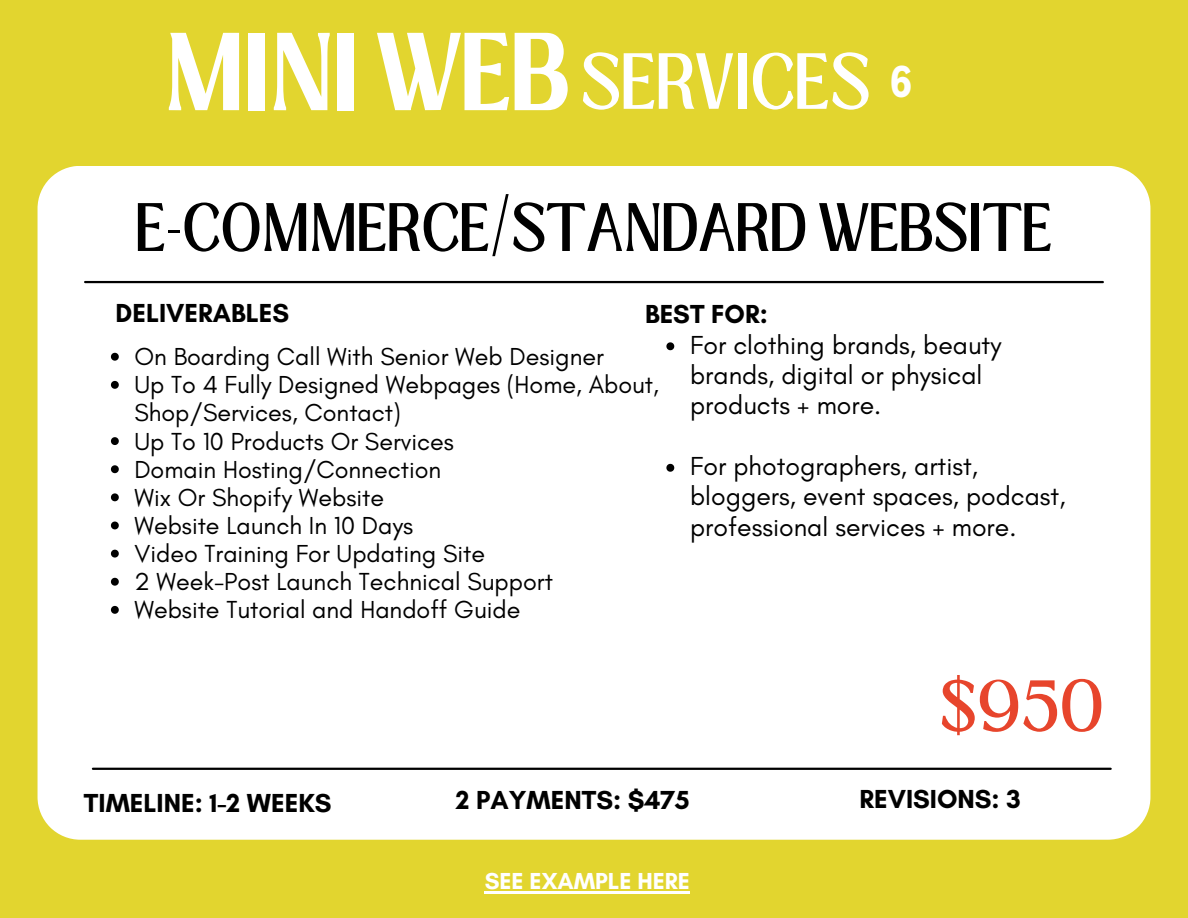
<style>
.page{position:relative;width:1188px;height:918px;background:#e2d52f}
.page>*{position:absolute;margin:0;border:0;box-sizing:border-box;transform-origin:0 0}
.t1{font:700 84.75px "Loubag";color:#fff}
.t2{font:60.9px "Loubag";color:#fff}
.t3{font:55.5px "Loubag";color:#e7452c}
.t4{font:52.5px "Loubag";color:#000}
.t5{font:700 45px "Decalotype";color:#fff}
.t6{font:26.55px/30.3px "Glacial Indifference";color:#000}
.t7{font:700 26.55px "Glacial Indifference";color:#000}
.t8{font:25.05px/28.2px "Glacial Indifference";color:#000}
.t9{font:700 23.55px "Glacial Indifference";color:#fff}
</style>
<div class="page">
<div style="left:38px;top:166px;width:1112px;height:674px;background:#fff"></div>
<hr style="left:85px;top:281px;width:1018px;height:2px;background:#000">
<hr style="left:93px;top:768px;width:1018px;height:2px;background:#000">
<svg style="left:111px;top:353px;width:8px;height:8px"></svg>
<svg style="left:111px;top:381px;width:8px;height:8px"></svg>
<svg style="left:111px;top:437px;width:8px;height:8px"></svg>
<svg style="left:111px;top:465px;width:8px;height:8px"></svg>
<svg style="left:111px;top:493px;width:8px;height:8px"></svg>
<svg style="left:111px;top:522px;width:8px;height:7px"></svg>
<svg style="left:111px;top:550px;width:8px;height:8px"></svg>
<svg style="left:111px;top:578px;width:8px;height:8px"></svg>
<svg style="left:111px;top:606px;width:8px;height:8px"></svg>
<svg style="left:666px;top:342px;width:8px;height:8px"></svg>
<svg style="left:666px;top:464px;width:8px;height:8px"></svg>
<hr style="left:485px;top:891px;width:205px;height:2px;background:#fff">
<p class="t1" style="left:164px;top:4px;width:407px">MINI WEB</p>
<h1 class="t2" style="left:580px;top:33px;width:292px">SERVICES</h1>
<h2 class="t5" style="left:891px;top:51px;width:23px">6</h2>
<h4 class="t4" style="left:136px;top:185px;width:918px">E-COMMERCE/STANDARD WEBSITE</h4>
<h3 class="t7" style="left:116px;top:297px;width:175px">DELIVERABLES</h3>
<p class="t7" style="left:645px;top:298px;width:124px">BEST FOR:</p>
<p class="t6" style="left:690px;top:329px;width:313px">For clothing brands, beauty brands, digital or physical products + more.</p>
<p class="t6" style="left:690px;top:451px;width:377px">For photographers, artist, bloggers, event spaces, podcast, professional services + more.</p>
<h4 class="t8" style="left:134px;top:342px;width:471px">On Boarding Call With Senior Web Designer</h4>
<p class="t8" style="left:134px;top:370px;width:526px">Up To 4 Fully Designed Webpages (Home, About,<br>Shop/Services, Contact)</p>
<p class="t8" style="left:134px;top:427px;width:321px">Up To 10 Products Or Services</p>
<p class="t8" style="left:134px;top:455px;width:308px">Domain Hosting/Connection</p>
<p class="t8" style="left:134px;top:483px;width:251px">Wix Or Shopify Website</p>
<p class="t8" style="left:134px;top:511px;width:280px">Website Launch In 10 Days</p>
<p class="t8" style="left:134px;top:539px;width:352px">Video Training For Updating Site</p>
<p class="t8" style="left:134px;top:567px;width:420px">2 Week-Post Launch Technical Support</p>
<p class="t8" style="left:134px;top:595px;width:388px">Website Tutorial and Handoff Guide</p>
<h4 class="t3" style="left:939px;top:662px;width:166px">$950</h4>
<h2 class="t7" style="left:84px;top:786px;width:249px">TIMELINE: 1-2 WEEKS</h2>
<h4 class="t7" style="left:456px;top:784px;width:235px">2 PAYMENTS: $475</h4>
<h4 class="t7" style="left:859px;top:783px;width:163px">REVISIONS: 3</h4>
<p class="t9" style="left:485px;top:867px;width:207px">SEE EXAMPLE HERE</p>
</div>
